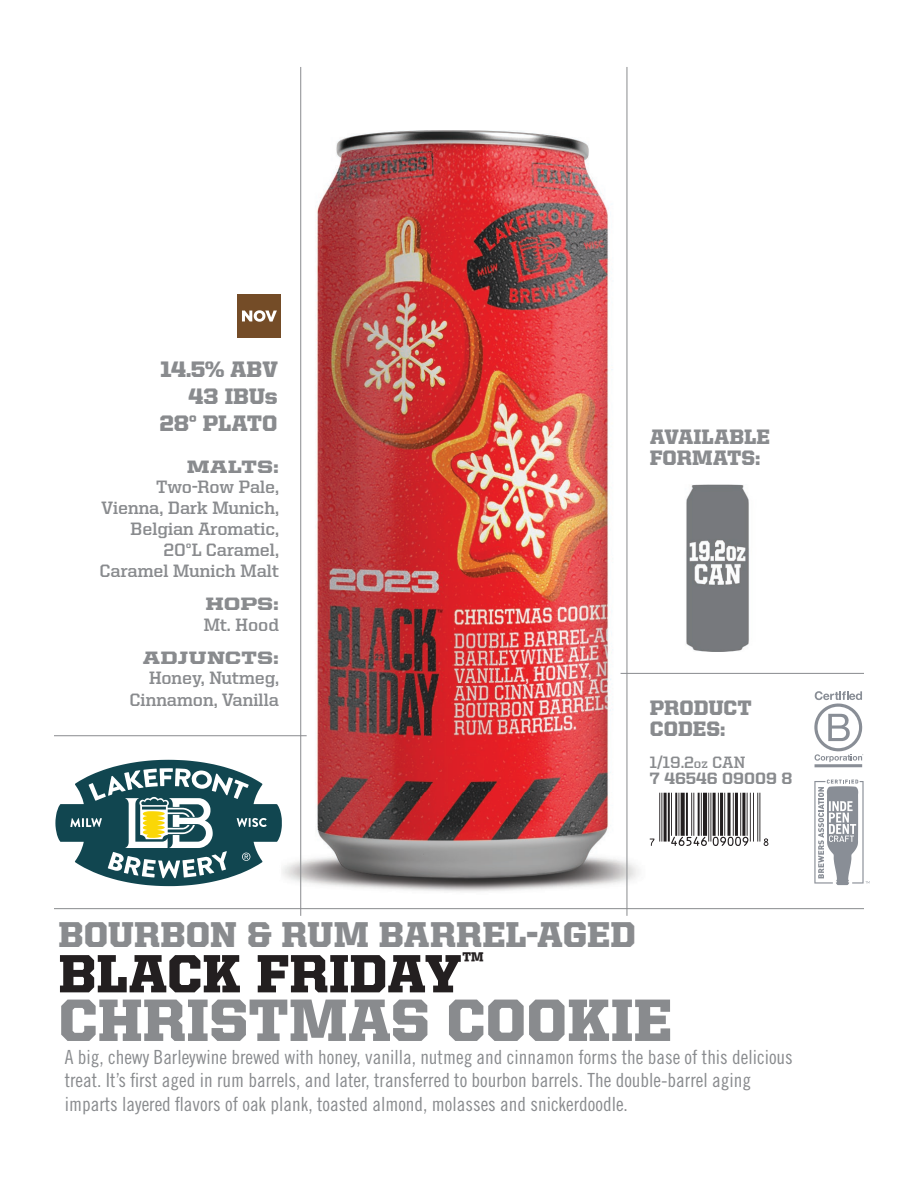
<style>
.page{position:relative;width:918px;height:1188px;background:#fff}
.page>*{position:absolute;margin:0;border:0;box-sizing:border-box;transform-origin:0 0}
.t1{font:900 60px "United Serif Reg";color:#898b8e}
.t2{font:900 54px "United Serif Reg";color:#231f20}
.t3{font:900 36px "United Serif Reg";color:#898b8e}
.t4{font:900 22.5px/27px "United Serif Reg";color:#898b8e;text-align:right}
.t5{font:900 21px/21px "United Serif Reg";color:#898b8e}
.t6{font:19.5px/23.4px "Trade Gothic Cond Eighteen";color:#898b8e}
.t7{font:700 18px/21px "United Serif Reg";letter-spacing:-.005em;color:#898b8e;text-align:right}
.t8{font:900 18px "United Serif Semi Ext";letter-spacing:-.005em;color:#898b8e}
.t9{font:800 16.5px "United Serif Reg";color:#898b8e}
.t10{font:700 16.5px "United Serif Reg";color:#898b8e}
.s1{font-size:13.2px}
</style>
<div class="page">
<img style="left:276px;top:131px;width:375px;height:764px">
<img style="left:686px;top:485px;width:63px;height:166px">
<hr style="left:759px;top:793px;width:1px;height:49px;background:#231f20">
<hr style="left:757px;top:793px;width:1px;height:49px;background:#231f20">
<hr style="left:753px;top:793px;width:1px;height:49px;background:#231f20">
<hr style="left:750px;top:793px;width:1px;height:49px;background:#231f20">
<hr style="left:747px;top:793px;width:1px;height:43px;background:#231f20">
<hr style="left:742px;top:793px;width:3px;height:43px;background:#231f20">
<hr style="left:740px;top:793px;width:1px;height:43px;background:#231f20">
<hr style="left:735px;top:793px;width:3px;height:43px;background:#231f20">
<hr style="left:733px;top:793px;width:1px;height:43px;background:#231f20">
<svg style="left:727px;top:793px;width:4px;height:43px"></svg>
<hr style="left:724px;top:793px;width:1px;height:43px;background:#231f20">
<hr style="left:720px;top:793px;width:3px;height:43px;background:#231f20">
<hr style="left:718px;top:793px;width:1px;height:43px;background:#231f20">
<hr style="left:713px;top:793px;width:3px;height:43px;background:#231f20">
<hr style="left:710px;top:793px;width:1px;height:49px;background:#231f20">
<hr style="left:708px;top:793px;width:1px;height:49px;background:#231f20">
<hr style="left:703px;top:793px;width:4px;height:43px;background:#231f20">
<hr style="left:701px;top:793px;width:1px;height:43px;background:#231f20">
<hr style="left:698px;top:793px;width:2px;height:43px;background:#231f20">
<hr style="left:693px;top:793px;width:1px;height:43px;background:#231f20">
<hr style="left:691px;top:793px;width:1px;height:43px;background:#231f20">
<hr style="left:686px;top:793px;width:2px;height:43px;background:#231f20">
<svg style="left:681px;top:793px;width:4px;height:43px"></svg>
<hr style="left:678px;top:793px;width:1px;height:43px;background:#231f20">
<hr style="left:675px;top:793px;width:2px;height:43px;background:#231f20">
<hr style="left:671px;top:793px;width:1px;height:43px;background:#231f20">
<hr style="left:668px;top:793px;width:2px;height:49px;background:#231f20">
<hr style="left:664px;top:793px;width:3px;height:49px;background:#231f20">
<hr style="left:661px;top:793px;width:1px;height:49px;background:#231f20">
<hr style="left:659px;top:793px;width:1px;height:49px;background:#231f20">
<svg style="left:650px;top:839px;width:4px;height:7px"></svg>
<svg style="left:671px;top:837px;width:36px;height:9px"></svg>
<svg style="left:713px;top:837px;width:35px;height:9px"></svg>
<svg style="left:764px;top:838px;width:4px;height:8px"></svg>
<div style="left:237px;top:294px;width:44px;height:43px;background:#744c27"></div>
<svg style="left:242px;top:310px;width:35px;height:12px"></svg>
<hr style="left:621px;top:673px;width:243px;height:1px;background:#898b8e">
<hr style="left:300px;top:67px;width:1px;height:849px;background:#898b8e">
<hr style="left:627px;top:67px;width:1px;height:849px;background:#898b8e">
<hr style="left:54px;top:908px;width:810px;height:1px;background:#898b8e">
<hr style="left:54px;top:735px;width:253px;height:1px;background:#898b8e">
<svg style="left:814px;top:780px;width:56px;height:105px"></svg>
<svg style="left:814px;top:691px;width:49px;height:76px"></svg>
<svg style="left:55px;top:755px;width:231px;height:136px"></svg>
<p class="t4" style="left:159px;top:356px;width:120px">14.5% ABV<br>43 IBUs<br>28° PLATO</p>
<p class="t8" style="left:187px;top:456px;width:94px">MALTS:</p>
<p class="t7" style="left:99px;top:476px;width:181px">Two-Row Pale,<br>Vienna, Dark Munich,<br>Belgian Aromatic,<br>20°L Caramel,<br>Caramel Munich Malt</p>
<p class="t8" style="left:205px;top:594px;width:75px">HOPS:</p>
<p class="t7" style="left:204px;top:614px;width:77px">Mt. Hood</p>
<p class="t8" style="left:143px;top:647px;width:138px">ADJUNCTS:</p>
<p class="t7" style="left:129px;top:667px;width:151px;line-height:21.6px">Honey, Nutmeg,<br>Cinnamon, Vanilla</p>
<p class="t5" style="left:650px;top:426px;width:122px">AVAILABLE<br>FORMATS:</p>
<p class="t5" style="left:650px;top:697px;width:103px">PRODUCT<br>CODES:</p>
<p class="t10" style="left:650px;top:753px;width:97px">1/19.2<span class="s1">oz</span> CAN</p>
<p class="t9" style="left:650px;top:769px;width:144px">7 46546 09009 8</p>
<h3 class="t3" style="left:58px;top:915px;width:579px">BOURBON &amp; RUM BARREL-AGED</h3>
<h2 class="t2" style="left:58px;top:944px;width:427px">BLACK FRIDAY<sup>™</sup></h2>
<h1 class="t1" style="left:58px;top:987px;width:615px">CHRISTMAS COOKIE</h1>
<p class="t6" style="left:65px;top:1045px;width:730px">A big, chewy Barleywine brewed with honey, vanilla, nutmeg and cinnamon forms the base of this delicious treat. It’s first aged in rum barrels, and later, transferred to bourbon barrels. The double-barrel aging imparts layered flavors of oak plank, toasted almond, molasses and snickerdoodle.</p>
</div>
